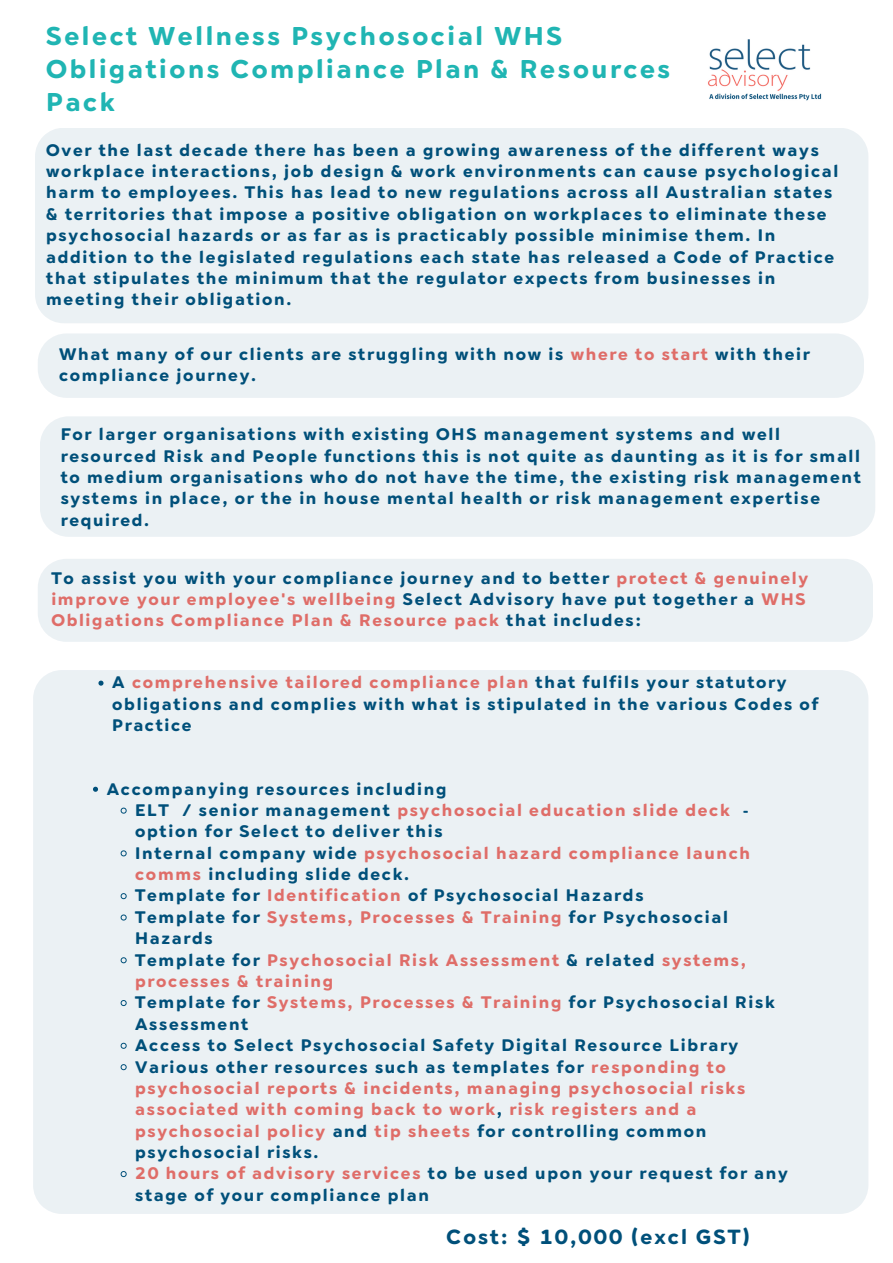
<style>
.page{position:relative;width:893px;height:1263px;background:#fff}
.page>*{position:absolute;margin:0;border:0;box-sizing:border-box;transform-origin:0 0}
.t1{font:700 25.72px/32.6px "Cerco DEMO";letter-spacing:.1em;color:#20b5b3}
.t2{font:700 20.48px "Cerco DEMO";letter-spacing:.1em;color:#00507a}
.t3{font:700 16.73px/21.4px "Cerco DEMO";letter-spacing:.1em;color:#00507a}
.t4{font:700 16.73px/21.4px "Cerco DEMO";letter-spacing:.1em;color:#f37067}
.s1{color:#f37067}
.s2{color:#00507a}
</style>
<div class="page">
<img style="left:708px;top:39px;width:114px;height:62px">
<div style="left:35px;top:128px;width:833px;height:195px;background:#ebf1f4"></div>
<div style="left:38px;top:333px;width:826px;height:65px;background:#ebf1f4"></div>
<div style="left:40px;top:416px;width:835px;height:121px;background:#ebf1f4"></div>
<div style="left:33px;top:670px;width:835px;height:544px;background:#ebf1f4"></div>
<div style="left:38px;top:559px;width:835px;height:83px;background:#ebf1f4"></div>
<p class="t1" style="left:46px;top:20px;width:625px">Select Wellness Psychosocial WHS<br>Obligations Compliance Plan &amp; Resources<br>Pack</p>
<p class="t3" style="left:46px;top:139px;width:793px">Over the last decade there has been a growing awareness of the different ways workplace interactions, job design &amp; work environments can cause psychological harm to employees. This has lead to new regulations across all Australian states &amp; territories that impose a positive obligation on workplaces to eliminate these psychosocial hazards or as far as is practicably possible minimise them. In addition to the legislated regulations each state has released a Code of Practice that stipulates the minimum that the regulator expects from businesses in meeting their obligation.</p>
<h3 class="t3" style="left:59px;top:343px;width:752px">What many of our clients are struggling with now is <span class="s1">where to start</span> with their compliance journey.</h3>
<h3 class="t3" style="left:61px;top:424px;width:801px">For larger organisations with existing OHS management systems and well resourced Risk and People functions this is not quite as daunting as it is for small to medium organisations who do not have the time, the existing risk management systems in place, or the in house mental health or risk management expertise required.</h3>
<h3 class="t3" style="left:51px;top:567px;width:758px">To assist you with your compliance journey and to better <span class="s1">protect &amp; genuinely improve your employee's wellbeing</span> Select Advisory have put together a <span class="s1">WHS<br>Obligations Compliance Plan &amp; Resource pack</span> that includes:</h3>
<h3 class="t3" style="left:112px;top:672px;width:707px">A <span class="s1">comprehensive tailored compliance plan</span> that fulfils your statutory obligations and complies with what is stipulated in the various Codes of<br>Practice</h3>
<p class="t3" style="left:107px;top:778px;width:341px">Accompanying resources including</p>
<p class="t3" style="left:135px;top:799px;width:615px">ELT / senior management <span class="s1">psychosocial education slide deck</span> - option for Select to deliver this</p>
<p class="t4" style="left:135px;top:842px;width:616px"><span class="s2">Internal company wide</span> psychosocial hazard compliance launch comms <span class="s2">including slide deck.</span></p>
<p class="t3" style="left:135px;top:885px;width:510px">Template for <span class="s1">Identification</span> of Psychosocial Hazards</p>
<p class="t3" style="left:135px;top:906px;width:594px">Template for <span class="s1">Systems, Processes &amp; Training</span> for Psychosocial<br>Hazards</p>
<p class="t4" style="left:135px;top:949px;width:612px"><span class="s2">Template for</span> Psychosocial Risk Assessment <span class="s2">&amp; related</span> systems, processes &amp; training</p>
<p class="t3" style="left:135px;top:992px;width:641px">Template for <span class="s1">Systems, Processes &amp; Training</span> for Psychosocial Risk<br>Assessment</p>
<p class="t3" style="left:135px;top:1034px;width:605px">Access to Select Psychosocial Safety Digital Resource Library</p>
<p class="t4" style="left:135px;top:1056px;width:611px"><span class="s2">Various other resources such as templates for</span> responding to psychosocial reports &amp; incidents, managing psychosocial risks associated with coming back to work<span class="s2">,</span> risk registers and a psychosocial policy <span class="s2">and</span> tip sheets <span class="s2">for controlling common psychosocial risks.</span></p>
<p class="t3" style="left:135px;top:1163px;width:654px"><span class="s1">20 hours of advisory services</span> to be used upon your request for any stage of your compliance plan</p>
<h2 class="t2" style="left:446px;top:1225px;width:304px">Cost: $ 10,000 (excl GST)</h2>
</div>
